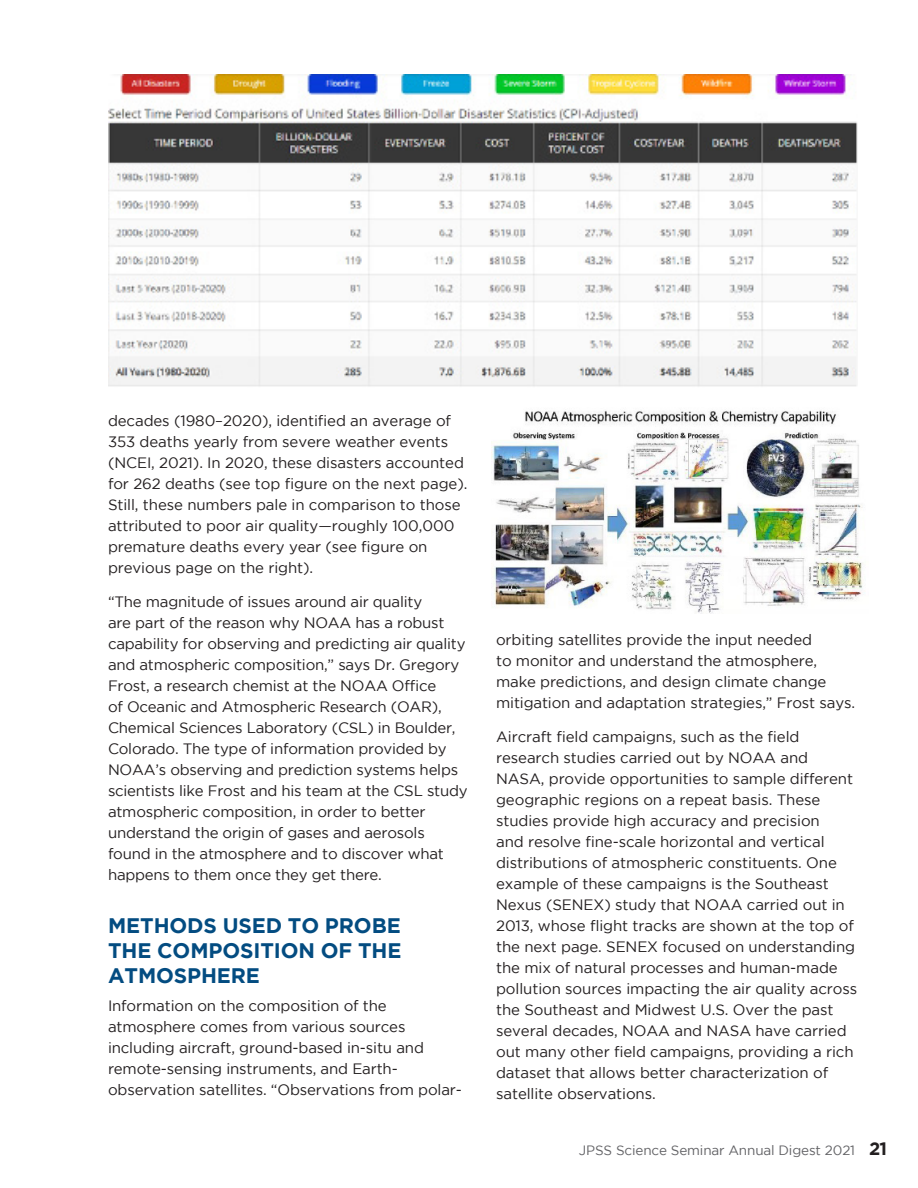
<style>
.page{position:relative;width:918px;height:1188px;background:#fff}
.page>*{position:absolute;margin:0;border:0;box-sizing:border-box;transform-origin:0 0}
.t1{font:700 21px/25.2px "Gotham";letter-spacing:-.005em;color:#034c81;text-align:justify}
.Body{font:15px/21px "Gotham";letter-spacing:-.005em;color:#231f20}
.t2{font:13.5px "Gotham";letter-spacing:-.01em;color:#636366}
.s1{font-weight:700;font-size:18px;color:#231f20}
</style>
<div class="page">
<img style="left:108px;top:74px;width:749px;height:313px">
<img style="left:492px;top:410px;width:371px;height:204px">
<p class="Body" style="left:108px;top:410px;width:361px">decades (1980–2020), identified an average of 353 deaths yearly from severe weather events (NCEI, 2021). In 2020, these disasters accounted for 262 deaths (see top figure on the next page).<br>Still, these numbers pale in comparison to those attributed to poor air quality—roughly 100,000 premature deaths every year (see figure on previous page on the right).</p>
<p class="Body" style="left:108px;top:591px;width:361px">“The magnitude of issues around air quality<br>are part of the reason why NOAA has a robust capability for observing and predicting air quality and atmospheric composition,” says Dr. Gregory Frost, a research chemist at the NOAA Office<br>of Oceanic and Atmospheric Research (OAR), Chemical Sciences Laboratory (CSL) in Boulder, Colorado. The type of information provided by NOAA’s observing and prediction systems helps scientists like Frost and his team at the CSL study atmospheric composition, in order to better understand the origin of gases and aerosols found in the atmosphere and to discover what happens to them once they get there.</p>
<h2 class="t1" style="left:108px;top:912px;width:295px">METHODS USED TO PROBE THE COMPOSITION OF THE ATMOSPHERE</h2>
<p class="Body" style="left:108px;top:995px;width:356px">Information on the composition of the atmosphere comes from various sources including aircraft, ground-based in-situ and remote-sensing instruments, and Earth&shy;observation satellites. “Observations from polar-</p>
<p class="Body" style="left:496px;top:629px;width:360px">orbiting satellites provide the input needed<br>to monitor and understand the atmosphere, make predictions, and design climate change mitigation and adaptation strategies,” Frost says.</p>
<p class="Body" style="left:496px;top:726px;width:363px">Aircraft field campaigns, such as the field research studies carried out by NOAA and NASA, provide opportunities to sample different geographic regions on a repeat basis. These studies provide high accuracy and precision<br>and resolve fine-scale horizontal and vertical distributions of atmospheric constituents. One example of these campaigns is the Southeast Nexus (SENEX) study that NOAA carried out in 2013, whose flight tracks are shown at the top of the next page. SENEX focused on understanding the mix of natural processes and human-made pollution sources impacting the air quality across the Southeast and Midwest U.S. Over the past several decades, NOAA and NASA have carried out many other field campaigns, providing a rich dataset that allows better characterization of satellite observations.</p>
<p class="t2" style="left:579px;top:1143px;width:310px">JPSS Science Seminar Annual Digest 2021 <span class="s1">21</span></p>
</div>
